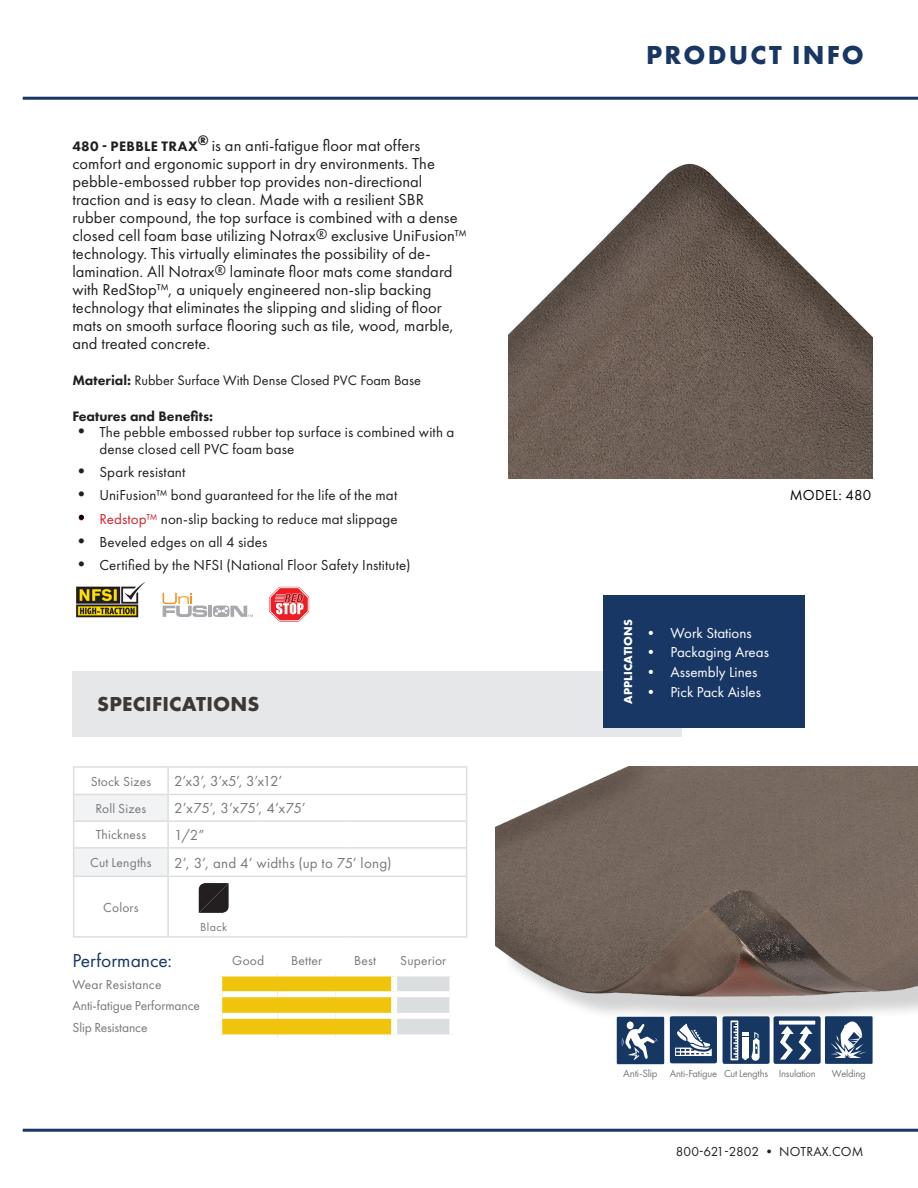
<style>
.page{position:relative;width:918px;height:1188px;background:#fff}
.page>*{position:absolute;margin:0;border:0;box-sizing:border-box;transform-origin:0 0}
.t1{font:700 27px "Futura New";letter-spacing:.08em;color:#193764}
.t2{font:700 21px "Futura New";letter-spacing:.01em;color:#3c3833}
.Paragraph_Style_2{font:19.5px "Futura New";color:#173763}
.Paragraph_Style_2-2{font:16.5px/18px "Futura New";letter-spacing:.005em;color:#231f20}
.t3{font:15px/16.5px "Futura New";letter-spacing:.01em;color:#231f20}
.t4{font:15px "Futura New";color:#fff}
.t5{font:15px "Futura New";letter-spacing:.015em;color:#76787b}
.t6{font:15px "Futura New";letter-spacing:-.005em;color:#76787b}
.Paragraph_Style_2-3{font:15px "Futura New";letter-spacing:.02em;color:#040503}
.Paragraph_Style_2-4{font:14.25px "Futura New";color:#231f20}
.Paragraph_Style_2-5{font:800 14.25px "Futura New";color:#231f20}
.Paragraph_Style_2-6{font:13.5px "Futura New";letter-spacing:.01em;color:#76787b}
.Paragraph_Style_2-7{font:13.5px "Futura New";letter-spacing:-.01em;color:#76787b}
.t7{font:13.5px "Futura New";letter-spacing:.01em;color:#231f20}
.t8{font:700 12px "Futura New";letter-spacing:.01em;color:#fff}
.t9{font:12px "Futura New";letter-spacing:.03em;color:#76787b}
.Paragraph_Style_2-8{font:10.95px "Futura New";letter-spacing:-.02em;color:#76787b}
.Paragraph_Style_2-9{font:10.5px "Futura New";letter-spacing:-.02em;color:#76787b}
.s1{font-weight:800;font-size:14.25px}
.s2{font-size:15px}
.s3{font-weight:800}
.s4{font-size:18px}
.s5{font-size:18px;color:#d1232a}
.s6{color:#d1232a}
</style>
<div class="page">
<img style="left:509px;top:163px;width:364px;height:316px">
<img style="left:495px;top:766px;width:423px;height:253px">
<div style="left:73px;top:671px;width:609px;height:65px;background:#e6e7e9"></div>
<div style="left:604px;top:595px;width:201px;height:133px;background:#193764"></div>
<hr style="left:23px;top:97px;width:895px;height:3px;background:#193764">
<hr style="left:23px;top:1129px;width:895px;height:3px;background:#193764">
<svg style="left:222px;top:976px;width:227px;height:58px;background:#ecc934"></svg>
<div style="left:394px;top:1016px;width:58px;height:21px;background:#dbdede"></div>
<div style="left:391px;top:976px;width:6px;height:15px;background:#fff"></div>
<div style="left:391px;top:997px;width:6px;height:16px;background:#fff"></div>
<div style="left:391px;top:1019px;width:6px;height:15px;background:#fff"></div>
<div style="left:449px;top:1016px;width:6px;height:18px;background:#fff"></div>
<div style="left:394px;top:1034px;width:61px;height:6px;background:#fff"></div>
<div style="left:222px;top:991px;width:56px;height:6px;background:#fff"></div>
<div style="left:278px;top:991px;width:58px;height:6px;background:#fff"></div>
<div style="left:336px;top:991px;width:58px;height:6px;background:#fff"></div>
<div style="left:394px;top:991px;width:55px;height:6px;background:#fff"></div>
<div style="left:222px;top:1013px;width:56px;height:6px;background:#fff"></div>
<div style="left:278px;top:1013px;width:58px;height:6px;background:#fff"></div>
<div style="left:336px;top:1013px;width:58px;height:6px;background:#fff"></div>
<div style="left:394px;top:1013px;width:55px;height:6px;background:#fff"></div>
<svg style="left:269px;top:587px;width:40px;height:35px"></svg>
<hr style="left:208px;top:606px;width:4px;height:11px;background:#a8a9ad">
<svg style="left:163px;top:593px;width:44px;height:24px"></svg>
<svg style="left:213px;top:605px;width:40px;height:12px"></svg>
<img style="left:76px;top:582px;width:68px;height:36px">
<div style="left:74px;top:794px;width:94px;height:27px;background:#f2f3f4"></div>
<div style="left:74px;top:848px;width:94px;height:28px;background:#f2f3f4"></div>
<hr style="left:73px;top:766px;width:95px;height:2px;background:#dcdddf">
<hr style="left:168px;top:766px;width:91px;height:2px;background:#dcdddf">
<hr style="left:167px;top:768px;width:2px;height:26px;background:#dcdddf">
<hr style="left:259px;top:766px;width:91px;height:2px;background:#dcdddf">
<hr style="left:350px;top:766px;width:117px;height:2px;background:#dcdddf">
<hr style="left:73px;top:794px;width:95px;height:1px;background:#dcdddf">
<hr style="left:168px;top:794px;width:91px;height:1px;background:#dcdddf">
<hr style="left:167px;top:795px;width:2px;height:25px;background:#dcdddf">
<hr style="left:259px;top:794px;width:91px;height:1px;background:#dcdddf">
<hr style="left:350px;top:794px;width:117px;height:1px;background:#dcdddf">
<hr style="left:73px;top:820px;width:95px;height:2px;background:#dcdddf">
<hr style="left:168px;top:820px;width:91px;height:2px;background:#dcdddf">
<hr style="left:167px;top:822px;width:2px;height:25px;background:#dcdddf">
<hr style="left:259px;top:820px;width:91px;height:2px;background:#dcdddf">
<hr style="left:350px;top:820px;width:117px;height:2px;background:#dcdddf">
<hr style="left:73px;top:847px;width:95px;height:2px;background:#dcdddf">
<svg style="left:73px;top:768px;width:1px;height:108px"></svg>
<hr style="left:168px;top:847px;width:91px;height:2px;background:#dcdddf">
<hr style="left:167px;top:849px;width:2px;height:27px;background:#dcdddf">
<hr style="left:259px;top:847px;width:91px;height:2px;background:#dcdddf">
<hr style="left:350px;top:847px;width:117px;height:2px;background:#dcdddf">
<svg style="left:466px;top:768px;width:1px;height:108px"></svg>
<hr style="left:73px;top:876px;width:95px;height:1px;background:#dcdddf">
<hr style="left:73px;top:877px;width:1px;height:59px;background:#dcdddf">
<hr style="left:168px;top:876px;width:91px;height:1px;background:#dcdddf">
<hr style="left:167px;top:877px;width:2px;height:59px;background:#dcdddf">
<hr style="left:259px;top:876px;width:91px;height:1px;background:#dcdddf">
<hr style="left:350px;top:876px;width:117px;height:1px;background:#dcdddf">
<hr style="left:466px;top:877px;width:1px;height:59px;background:#dcdddf">
<hr style="left:73px;top:936px;width:95px;height:2px;background:#dcdddf">
<hr style="left:168px;top:936px;width:91px;height:2px;background:#dcdddf">
<hr style="left:259px;top:936px;width:91px;height:2px;background:#dcdddf">
<hr style="left:350px;top:936px;width:117px;height:2px;background:#dcdddf">
<svg style="left:199px;top:883px;width:30px;height:30px"></svg>
<svg style="left:79px;top:515px;width:5px;height:5px"></svg>
<div style="left:671px;top:1017px;width:45px;height:45px;background:#173763"></div>
<div style="left:670px;top:1016px;width:47px;height:47px;border:2px solid #173763"></div>
<svg style="left:675px;top:1024px;width:37px;height:32px"></svg>
<div style="left:723px;top:1017px;width:46px;height:46px;background:#173763"></div>
<div style="left:723px;top:1016px;width:47px;height:48px;border:2px solid #173763"></div>
<svg style="left:730px;top:1020px;width:30px;height:41px"></svg>
<div style="left:774px;top:1017px;width:46px;height:46px;background:#173763"></div>
<div style="left:774px;top:1016px;width:47px;height:48px;border:2px solid #173763"></div>
<svg style="left:779px;top:1021px;width:36px;height:4px"></svg>
<svg style="left:780px;top:1026px;width:33px;height:34px"></svg>
<div style="left:825px;top:1016px;width:48px;height:48px;background:#173763"></div>
<svg style="left:831px;top:1021px;width:36px;height:37px"></svg>
<div style="left:617px;top:1017px;width:47px;height:47px;background:#173763"></div>
<svg style="left:627px;top:1021px;width:7px;height:8px"></svg>
<svg style="left:621px;top:1024px;width:36px;height:36px"></svg>
<p class="Paragraph_Style_2-2" style="left:72px;top:136px;width:396px"><span class="s1">480 - PEBBLE TRAX</span><sup>®</sup> is an anti-fatigue floor mat offers comfort and ergonomic support in dry environments. The pebble-embossed rubber top provides non-directional traction and is easy to clean. Made with a resilient SBR rubber compound, the top surface is combined with a dense closed cell foam base utilizing Notrax<span class="s2">®</span> exclusive UniFusion™ technology. This virtually eliminates the possibility of de&shy;lamination. All Notrax<span class="s2">®</span> laminate floor mats come standard with RedStop™, a uniquely engineered non-slip backing technology that eliminates the slipping and sliding of floor mats on smooth surface flooring such as tile, wood, marble, and treated concrete.</p>
<p class="Paragraph_Style_2-4" style="left:72px;top:372px;width:350px"><span class="s3">Material:</span> Rubber Surface With Dense Closed PVC Foam Base</p>
<p class="Paragraph_Style_2-5" style="left:72px;top:407px;width:142px">Features and Benefits:</p>
<p class="t3" style="left:99px;top:424px;width:357px;text-indent:-27px"><span class="s4">•</span> The pebble embossed rubber top surface is combined with a dense closed cell PVC foam base</p>
<p class="t3" style="left:72px;top:464px;width:114px"><span class="s4">•</span> Spark resistant</p>
<p class="t3" style="left:72px;top:487px;width:326px"><span class="s4">•</span> UniFusion™ bond guaranteed for the life of the mat</p>
<p class="t3" style="left:72px;top:510px;width:327px"><span class="s5">•</span> <span class="s6">Redstop™</span> non-slip backing to reduce mat slippage</p>
<p class="t3" style="left:72px;top:533px;width:197px"><span class="s4">•</span> Beveled edges on all 4 sides</p>
<p class="t3" style="left:72px;top:557px;width:340px"><span class="s4">•</span> Certified by the NFSI (National Floor Safety Institute)</p>
<p class="t2" style="left:97px;top:691px;width:164px">SPECIFICATIONS</p>
<p class="Paragraph_Style_2-6" style="left:91px;top:773px;width:62px">Stock Sizes</p>
<p class="t5" style="left:174px;top:772px;width:110px">2’x3’, 3’x5’, 3’x12’</p>
<p class="Paragraph_Style_2-6" style="left:96px;top:800px;width:52px">Roll Sizes</p>
<p class="t6" style="left:174px;top:799px;width:133px">2’x75’, 3’x75’, 4’x75’</p>
<p class="Paragraph_Style_2-6" style="left:96px;top:827px;width:52px">Thickness</p>
<p class="t5" style="left:174px;top:826px;width:32px">1/2”</p>
<p class="Paragraph_Style_2-6" style="left:90px;top:855px;width:63px">Cut Lengths</p>
<p class="t5" style="left:174px;top:854px;width:219px">2’, 3’, and 4’ widths (up to 75’ long)</p>
<p class="Paragraph_Style_2-6" style="left:103px;top:899px;width:37px">Colors</p>
<p class="t9" style="left:200px;top:920px;width:28px">Black</p>
<p class="Paragraph_Style_2" style="left:72px;top:949px;width:101px">Performance:</p>
<p class="Paragraph_Style_2-6" style="left:232px;top:953px;width:34px">Good</p>
<p class="Paragraph_Style_2-6" style="left:291px;top:953px;width:33px">Better</p>
<p class="Paragraph_Style_2-6" style="left:354px;top:953px;width:23px">Best</p>
<p class="Paragraph_Style_2-6" style="left:400px;top:953px;width:47px">Superior</p>
<p class="Paragraph_Style_2-6" style="left:72px;top:976px;width:91px">Wear Resistance</p>
<p class="Paragraph_Style_2-7" style="left:72px;top:997px;width:129px">Anti-fatigue Performance</p>
<p class="Paragraph_Style_2-7" style="left:72px;top:1019px;width:77px">Slip Resistance</p>
<p class="t1" style="left:646px;top:38px;width:219px">PRODUCT INFO</p>
<p class="Paragraph_Style_2-3" style="left:790px;top:486px;width:83px">MODEL: 480</p>
<p class="t8" style="left:620px;top:704px;width:86px;rotate:-90deg">APPLICATIONS</p>
<p class="t4" style="left:643px;top:624px;width:110px">• Work Stations</p>
<p class="t4" style="left:643px;top:644px;width:127px">• Packaging Areas</p>
<p class="t4" style="left:643px;top:663px;width:115px">• Assembly Lines</p>
<p class="t4" style="left:643px;top:683px;width:119px">• Pick Pack Aisles</p>
<p class="Paragraph_Style_2-8" style="left:623px;top:1067px;width:36px">Anti-Slip</p>
<p class="Paragraph_Style_2-9" style="left:670px;top:1068px;width:49px">Anti-Fatigue</p>
<p class="Paragraph_Style_2-9" style="left:724px;top:1068px;width:46px">Cut Lengths</p>
<p class="Paragraph_Style_2-9" style="left:779px;top:1068px;width:38px">Insulation</p>
<p class="Paragraph_Style_2-9" style="left:832px;top:1068px;width:35px">Welding</p>
<p class="t7" style="left:676px;top:1144px;width:189px">800-621-2802 • NOTRAX.COM</p>
</div>
